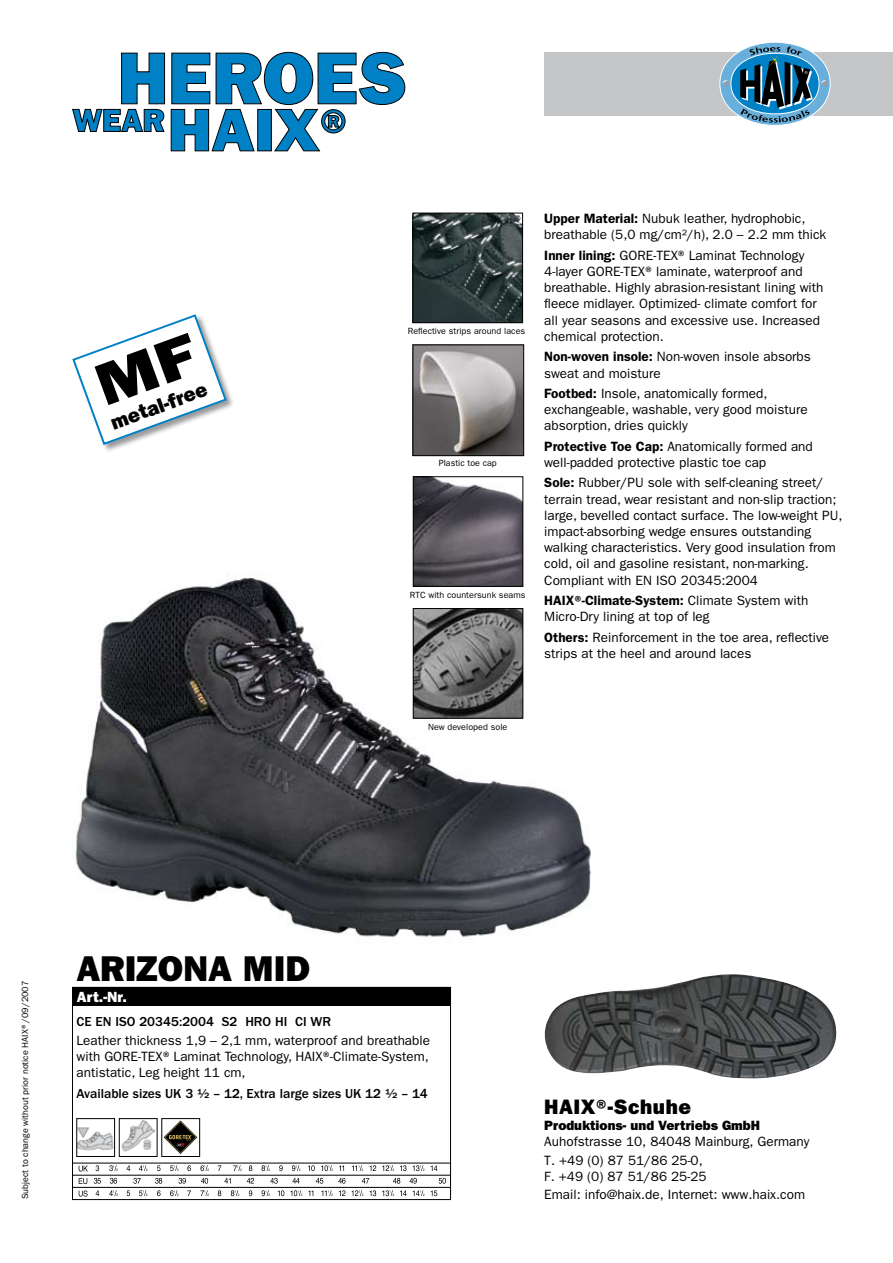
<style>
.page{position:relative;width:893px;height:1263px;background:#fff}
.page>*{position:absolute;margin:0;border:0;box-sizing:border-box;transform-origin:0 0}
.t1{font:800 36px "Franklin Gothic LT";color:#000}
.t2{font:800 21px "Franklin Gothic LT";letter-spacing:.025em;color:#000}
.t3{font:800 20.7px "Franklin Gothic LT";color:#000}
.t4{font:800 14.85px "Franklin Gothic LT";color:#fff}
.t5{font:13.5px/16.2px "Franklin Gothic LT";color:#000}
.t6{font:500 13.5px "Franklin Gothic LT";color:#000}
.t7{font:800 13.5px "Franklin Gothic LT";color:#000}
.t8{font:9px "Franklin Gothic LT";letter-spacing:.005em;color:#000}
.s1{font-weight:600}
</style>
<div class="page">
<svg style="left:431px;top:1190px;width:6px;height:6px"></svg>
<svg style="left:413px;top:1190px;width:11px;height:6px"></svg>
<svg style="left:400px;top:1190px;width:7px;height:6px"></svg>
<svg style="left:382px;top:1190px;width:12px;height:6px"></svg>
<svg style="left:370px;top:1190px;width:6px;height:6px"></svg>
<svg style="left:352px;top:1190px;width:11px;height:6px"></svg>
<svg style="left:339px;top:1190px;width:6px;height:6px"></svg>
<svg style="left:321px;top:1190px;width:12px;height:6px"></svg>
<svg style="left:308px;top:1190px;width:5px;height:6px"></svg>
<svg style="left:290px;top:1190px;width:12px;height:6px"></svg>
<svg style="left:278px;top:1190px;width:6px;height:6px"></svg>
<svg style="left:262px;top:1190px;width:8px;height:6px"></svg>
<svg style="left:231px;top:1190px;width:8px;height:6px"></svg>
<svg style="left:200px;top:1190px;width:9px;height:6px"></svg>
<svg style="left:170px;top:1190px;width:8px;height:6px"></svg>
<svg style="left:139px;top:1190px;width:8px;height:6px"></svg>
<svg style="left:109px;top:1190px;width:9px;height:6px"></svg>
<svg style="left:439px;top:1178px;width:7px;height:6px"></svg>
<svg style="left:410px;top:1178px;width:7px;height:6px"></svg>
<svg style="left:393px;top:1178px;width:7px;height:6px"></svg>
<svg style="left:362px;top:1178px;width:7px;height:5px"></svg>
<svg style="left:338px;top:1178px;width:7px;height:5px"></svg>
<svg style="left:316px;top:1178px;width:7px;height:5px"></svg>
<svg style="left:292px;top:1178px;width:8px;height:5px"></svg>
<svg style="left:270px;top:1178px;width:8px;height:6px"></svg>
<svg style="left:247px;top:1178px;width:7px;height:5px"></svg>
<svg style="left:224px;top:1178px;width:7px;height:5px"></svg>
<svg style="left:201px;top:1178px;width:7px;height:6px"></svg>
<svg style="left:179px;top:1178px;width:7px;height:6px"></svg>
<svg style="left:155px;top:1178px;width:7px;height:6px"></svg>
<svg style="left:133px;top:1178px;width:8px;height:6px"></svg>
<svg style="left:110px;top:1178px;width:7px;height:6px"></svg>
<svg style="left:94px;top:1178px;width:7px;height:6px"></svg>
<svg style="left:431px;top:1165px;width:6px;height:6px"></svg>
<svg style="left:413px;top:1165px;width:11px;height:6px"></svg>
<svg style="left:400px;top:1165px;width:7px;height:6px"></svg>
<svg style="left:382px;top:1165px;width:12px;height:6px"></svg>
<svg style="left:370px;top:1165px;width:6px;height:6px"></svg>
<svg style="left:352px;top:1165px;width:11px;height:6px"></svg>
<svg style="left:339px;top:1165px;width:5px;height:6px"></svg>
<svg style="left:321px;top:1165px;width:12px;height:6px"></svg>
<svg style="left:308px;top:1165px;width:7px;height:6px"></svg>
<svg style="left:292px;top:1165px;width:8px;height:6px"></svg>
<svg style="left:262px;top:1165px;width:8px;height:6px"></svg>
<svg style="left:233px;top:1165px;width:9px;height:6px"></svg>
<svg style="left:200px;top:1165px;width:9px;height:6px"></svg>
<svg style="left:170px;top:1165px;width:8px;height:6px"></svg>
<svg style="left:139px;top:1165px;width:8px;height:6px"></svg>
<svg style="left:109px;top:1165px;width:9px;height:6px"></svg>
<svg style="left:96px;top:1165px;width:3px;height:6px"></svg>
<svg style="left:127px;top:1165px;width:3px;height:6px"></svg>
<svg style="left:157px;top:1165px;width:4px;height:6px"></svg>
<svg style="left:187px;top:1165px;width:4px;height:6px"></svg>
<svg style="left:218px;top:1165px;width:3px;height:6px"></svg>
<svg style="left:249px;top:1165px;width:3px;height:6px"></svg>
<svg style="left:279px;top:1165px;width:4px;height:6px"></svg>
<svg style="left:96px;top:1190px;width:3px;height:6px"></svg>
<svg style="left:127px;top:1190px;width:3px;height:6px"></svg>
<svg style="left:157px;top:1190px;width:4px;height:6px"></svg>
<svg style="left:187px;top:1190px;width:4px;height:6px"></svg>
<svg style="left:218px;top:1190px;width:3px;height:6px"></svg>
<svg style="left:249px;top:1190px;width:3px;height:6px"></svg>
<svg style="left:79px;top:1190px;width:9px;height:6px"></svg>
<svg style="left:79px;top:1178px;width:8px;height:6px"></svg>
<svg style="left:79px;top:1166px;width:9px;height:5px"></svg>
<hr style="left:72px;top:1187px;width:379px;height:1px;background:#000">
<hr style="left:72px;top:1175px;width:379px;height:1px;background:#000">
<hr style="left:72px;top:1163px;width:379px;height:1px;background:#000">
<img style="left:79px;top:1127px;width:34px;height:24px">
<div style="left:77px;top:1118px;width:38px;height:39px;border:1px solid #000"></div>
<img style="left:121px;top:1120px;width:34px;height:32px">
<div style="left:119px;top:1118px;width:38px;height:39px;border:1px solid #000"></div>
<div style="left:544px;top:52px;width:349px;height:64px;background:#c5c6c8"></div>
<svg style="left:720px;top:42px;width:110px;height:84px"></svg>
<div style="left:731px;top:53px;width:88px;height:61px;background:#0081c6;border-radius:50%"></div>
<svg style="left:821px;top:80px;width:7px;height:6px"></svg>
<svg style="left:722px;top:80px;width:7px;height:6px"></svg>
<svg style="left:740px;top:46px;width:73px;height:77px"></svg>
<svg style="left:72px;top:52px;width:334px;height:100px"></svg>
<img style="left:544px;top:974px;width:293px;height:105px">
<svg style="left:164px;top:1120px;width:33px;height:34px"></svg>
<div style="left:162px;top:1118px;width:38px;height:39px;border:1px solid #000"></div>
<img style="left:75px;top:564px;width:516px;height:374px">
<img style="left:414px;top:215px;width:107px;height:106px">
<div style="left:412px;top:213px;width:111px;height:110px;border:1px solid #000"></div>
<img style="left:415px;top:610px;width:106px;height:107px">
<div style="left:413px;top:608px;width:110px;height:111px;border:1px solid #000"></div>
<img style="left:415px;top:478px;width:106px;height:107px">
<div style="left:413px;top:476px;width:110px;height:111px;border:1px solid #000"></div>
<img style="left:414px;top:346px;width:108px;height:108px">
<div style="left:412px;top:344px;width:112px;height:112px;border:1px solid #000"></div>
<div style="left:72px;top:987px;width:379px;height:19px;background:#000"></div>
<svg style="left:72px;top:314px;width:156px;height:132px"></svg>
<h3 class="t3" style="left:107px;top:411px;width:103px;rotate:-20deg">metal-free</h3>
<p class="t8" style="left:408px;top:326px;width:119px">Reflective strips around laces</p>
<p class="t8" style="left:439px;top:458px;width:60px">Plastic toe cap</p>
<p class="t8" style="left:410px;top:590px;width:117px">RTC with countersunk seams</p>
<p class="t5" style="left:544px;top:211px;width:284px"><span class="s1">Upper Material:</span> Nubuk leather, hydrophobic, breathable (5,0 mg/cm²/h), 2.0 – 2.2 mm thick</p>
<p class="t5" style="left:544px;top:247px;width:281px"><span class="s1">Inner lining:</span> GORE-TEX® Laminat Technology 4-layer GORE-TEX® laminate, waterproof and breathable. Highly abrasion-resistant lining with fleece midlayer. Optimized- climate comfort for all year seasons and excessive use. Increased chemical protection.</p>
<p class="t5" style="left:544px;top:349px;width:268px"><span class="s1">Non-woven insole:</span> Non-woven insole absorbs sweat and moisture</p>
<p class="t5" style="left:544px;top:385px;width:265px"><span class="s1">Footbed:</span> Insole, anatomically formed, exchangeable, washable, very good moisture absorption, dries quickly</p>
<p class="t5" style="left:544px;top:438px;width:270px"><span class="s1">Protective Toe Cap:</span> Anatomically formed and well-padded protective plastic toe cap</p>
<p class="t5" style="left:544px;top:475px;width:300px"><span class="s1">Sole:</span> Rubber/PU sole with self-cleaning street/ terrain tread, wear resistant and non-slip traction; large, bevelled contact surface. The low-weight PU, impact-absorbing wedge ensures outstanding walking characteristics. Very good insulation from cold, oil and gasoline resistant, non-marking.<br>Compliant with EN ISO 20345:2004</p>
<p class="t5" style="left:544px;top:592px;width:266px"><span class="s1">HAIX®-Climate-System:</span> Climate System with<br>Micro-Dry lining at top of leg</p>
<p class="t5" style="left:544px;top:629px;width:286px"><span class="s1">Others:</span> Reinforcement in the toe area, reflective strips at the heel and around laces</p>
<p class="t8" style="left:428px;top:722px;width:81px">New developed sole</p>
<p class="t8" style="left:20px;top:1199px;width:220px;rotate:-90deg">Subject to change without prior notice HAIX®/09/2007</p>
<h1 class="t1" style="left:77px;top:948px;width:235px">Arizona mid</h1>
<p class="t4" style="left:77px;top:988px;width:51px">Art.-Nr.</p>
<p class="t6" style="left:77px;top:1014px;width:256px">CE EN ISO 20345:2004 S2 HRO HI CI WR</p>
<p class="t5" style="left:77px;top:1032px;width:355px;text-align:justify">Leather thickness 1,9 – 2,1 mm, waterproof and breathable with GORE-TEX® Laminat Technology, HAIX®-Climate-System, antistatic, Leg height 11 cm,</p>
<p class="t6" style="left:77px;top:1085px;width:353px">Available sizes UK 3 ½ – 12, Extra large sizes UK 12 ½ – 14</p>
<h2 class="t2" style="left:544px;top:1094px;width:148px">HAIX<span class="s1">®</span>-Schuhe</h2>
<p class="t7" style="left:544px;top:1117px;width:217px">Produktions- und Vertriebs GmbH</p>
<p class="t5" style="left:544px;top:1133px;width:267px;line-height:18.3px">Auhofstrasse 10, 84048 Mainburg, Germany<br>T. +49 (0) 87 51/86 25-0,</p>
<p class="t5" style="left:544px;top:1167px;width:262px;line-height:18.3px">F. +49 (0) 87 51/86 25-25<br>Email: info@haix.de, Internet: www.haix.com</p>
</div>
